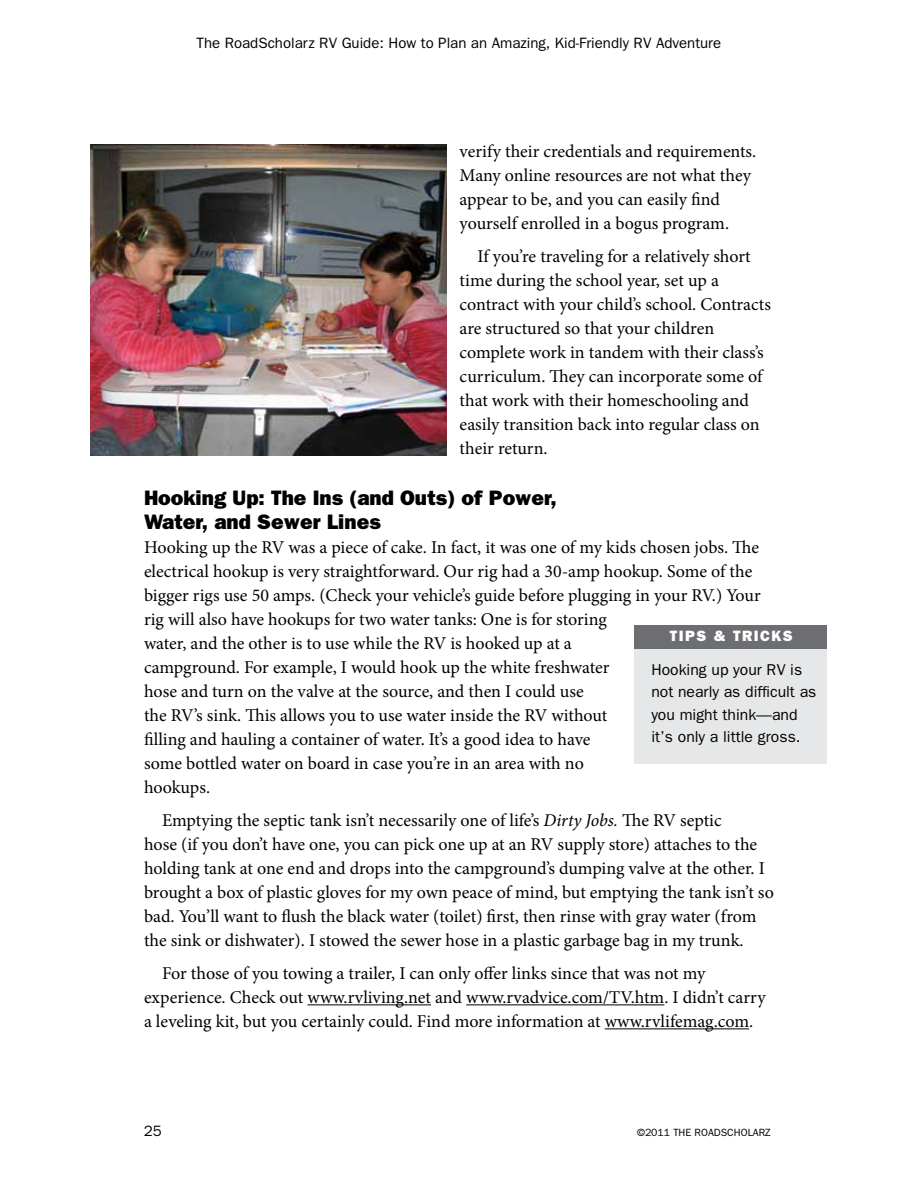
<style>
.page{position:relative;width:918px;height:1188px;background:#fff}
.page>*{position:absolute;margin:0;border:0;box-sizing:border-box;transform-origin:0 0}
.t1{font:800 21px/24px "Franklin Gothic";color:#000}
.t2{font:18px/24px "Minion Pro";letter-spacing:-.005em;color:#000}
.t3{font:15.75px/22.5px "Franklin Gothic";color:#000}
.t4{font:15px "Franklin Gothic";color:#000}
.t5{font:800 15px "Franklin Gothic";color:#fff}
.t6{font:10.5px "Franklin Gothic";color:#000}
.s1{font-style:italic}
</style>
<div class="page">
<hr style="left:308px;top:1004px;width:123px;height:1px;background:#000">
<hr style="left:466px;top:1004px;width:198px;height:1px;background:#000">
<hr style="left:605px;top:1028px;width:144px;height:1px;background:#000">
<div style="left:634px;top:626px;width:193px;height:138px;background:#e6e7e8"></div>
<div style="left:634px;top:625px;width:193px;height:24px;background:#6d6e71"></div>
<img style="left:90px;top:144px;width:356px;height:311px">
<p class="t4" style="left:197px;top:34px;width:526px">The RoadScholarz RV Guide: How to Plan an Amazing, Kid-Friendly RV Adventure</p>
<p class="t2" style="left:460px;top:139px;width:298px">verify their credentials and requirements.<br>Many online resources are not what they appear to be, and you can easily find yourself enrolled in a bogus program.</p>
<p class="t2" style="left:460px;top:244px;width:313px;text-indent:18px">If you’re traveling for a relatively short time during the school year, set up a contract with your child’s school. Contracts are structured so that your children complete work in tandem with their class’s curriculum. They can incorporate some of that work with their homeschooling and easily transition back into regular class on their return.</p>
<p class="t1" style="left:144px;top:485px;width:414px">Hooking Up: The Ins (and Outs) of Power,<br>Water, and Sewer Lines</p>
<p class="t2" style="left:144px;top:535px;width:618px">Hooking up the RV was a piece of cake. In fact, it was one of my kids chosen jobs. The electrical hookup is very straightforward. Our rig had a 30-amp hookup. Some of the bigger rigs use 50 amps. (Check your vehicle’s guide before plugging in your RV.) Your rig will also have hookups for two water tanks: One is for storing<br>water, and the other is to use while the RV is hooked up at a<br>campground. For example, I would hook up the white freshwater<br>hose and turn on the valve at the source, and then I could use<br>the RV’s sink. This allows you to use water inside the RV without<br>filling and hauling a container of water. It’s a good idea to have<br>some bottled water on board in case you’re in an area with no<br>hookups.</p>
<p class="t2" style="left:144px;top:808px;width:631px;text-indent:18px">Emptying the septic tank isn’t necessarily one of life’s <span class="s1">Dirty Jobs.</span> The RV septic<br>hose (if you don’t have one, you can pick one up at an RV supply store) attaches to the holding tank at one end and drops into the campground’s dumping valve at the other. I brought a box of plastic gloves for my own peace of mind, but emptying the tank isn’t so bad. You’ll want to flush the black water (toilet) first, then rinse with gray water (from the sink or dishwater). I stowed the sewer hose in a plastic garbage bag in my trunk.</p>
<p class="t2" style="left:144px;top:961px;width:623px;text-indent:18px">For those of you towing a trailer, I can only offer links since that was not my experience. Check out www.rvliving.net and www.rvadvice.com/TV.htm. I didn’t carry a leveling kit, but you certainly could. Find more information at www.rvlifemag.com.</p>
<p class="t5" style="left:670px;top:627px;width:11px">tips</p>
<p class="t5" style="left:714px;top:627px;width:31px">&amp; tricks</p>
<p class="t3" style="left:651px;top:658px;width:167px">Hooking up your RV is not nearly as difficult as you might think—and it’s only a little gross.</p>
<p class="t4" style="left:144px;top:1123px;width:19px">25</p>
<p class="t6" style="left:637px;top:1127px;width:135px">©2011 Th e RoadSch olarz</p>
</div>
